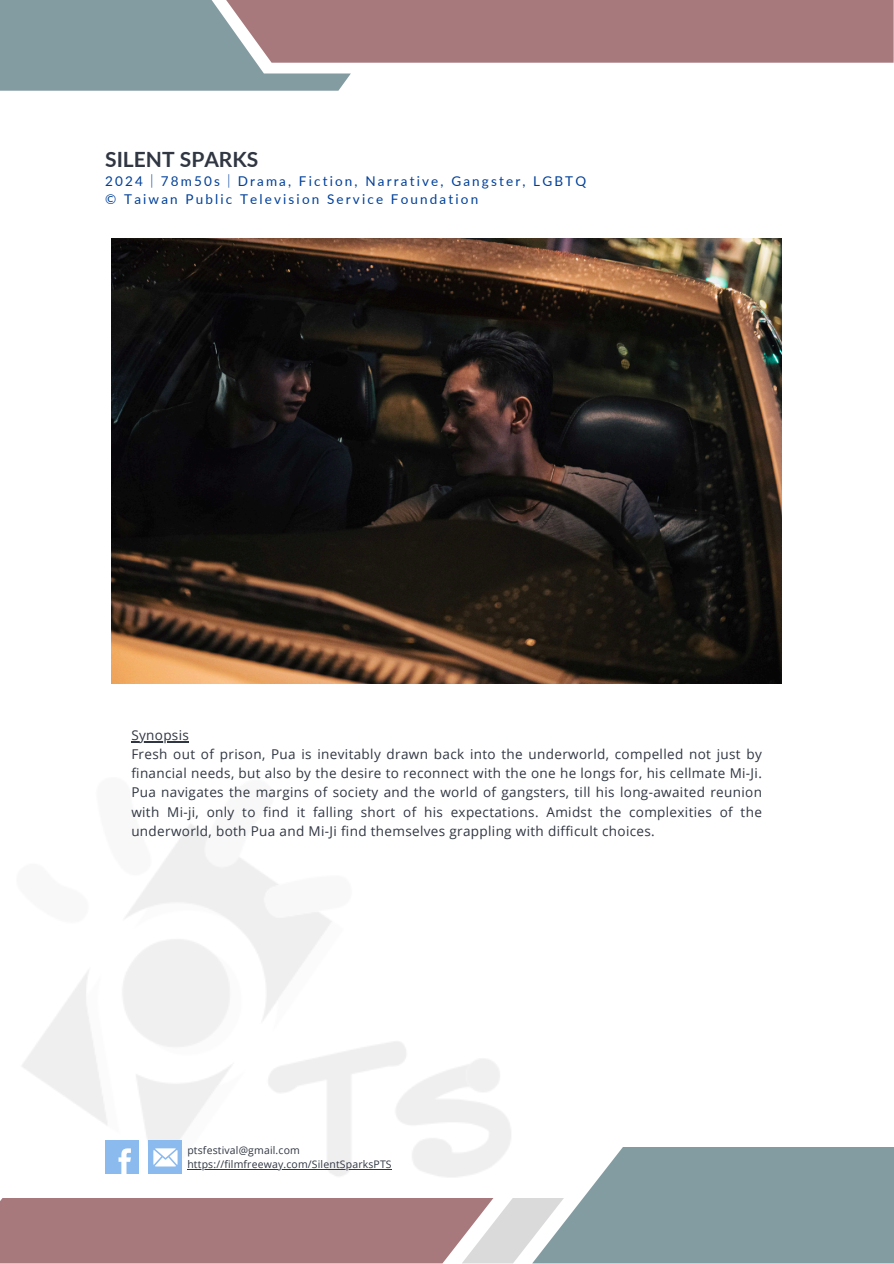
<style>
.page{position:relative;width:894px;height:1264px;background:#fff}
.page>*{position:absolute;margin:0;border:0;box-sizing:border-box;transform-origin:0 0}
.t1{font:700 21px "Lato";color:#303642}
.t2{font:13.5px/19.2px "Open Sans";letter-spacing:.025em;color:#303642}
.t3{font:13.5px/18px "Lato";letter-spacing:.16em;color:#014099}
.t4{font:10.5px "Open Sans";letter-spacing:.015em;color:#303642}
.s1{font-family:"Noto Sans CJ Ksc"}
</style>
<div class="page">
<img style="left:22px;top:742px;width:489px;height:404px">
<svg style="left:0;top:0;width:893px;height:91px"></svg>
<div style="left:149px;top:1140px;width:33px;height:34px;background:#8bbaee"></div>
<img style="left:112px;top:238px;width:669px;height:445px">
<div style="left:105px;top:1140px;width:34px;height:34px;background:#8bbaee"></div>
<svg style="left:0;top:1146px;width:893px;height:117px"></svg>
<hr style="left:187px;top:1168px;width:205px;height:1px;background:#303642">
<hr style="left:131px;top:741px;width:58px;height:1px;background:#303642">
<p class="t1" style="left:105px;top:146px;width:155px">SILENT SPARKS</p>
<p class="t3" style="left:105px;top:171px;width:482px">2024<span class="s1">｜</span>78m50s<span class="s1">｜</span>Drama, Fiction, Narrative, Gangster, LGBTQ © Taiwan Public Television Service Foundation</p>
<p class="t2" style="left:131px;top:725px;width:632px">Synopsis<br>Fresh out of prison, Pua is inevitably drawn back into the underworld, compelled not just by financial needs, but also by the desire to reconnect with the one he longs for, his cellmate Mi-Ji.<br>Pua navigates the margins of society and the world of gangsters, till his long-awaited reunion with Mi-ji, only to find it falling short of his expectations. Amidst the complexities of the underworld, both Pua and Mi-Ji find themselves grappling with difficult choices.</p>
<h1 class="t4" style="left:187px;top:1142px;width:114px">ptsfestival@gmail.com</h1>
<h2 class="t4" style="left:187px;top:1156px;width:206px">https://filmfreeway.com/SilentSparksPTS</h2>
</div>
